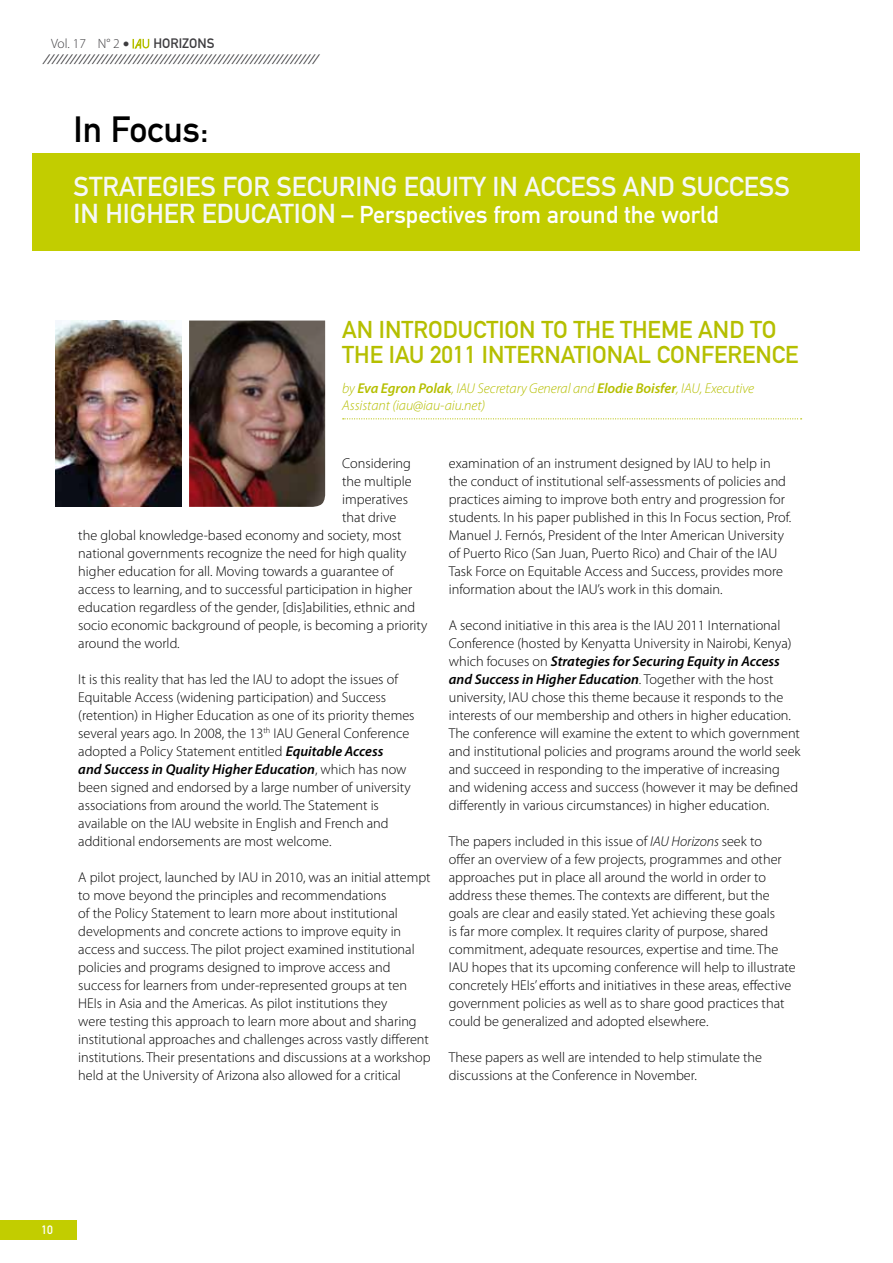
<style>
.page{position:relative;width:893px;height:1263px;background:#fff}
.page>*{position:absolute;margin:0;border:0;box-sizing:border-box;transform-origin:0 0}
.t1{font:36px "DIN Mittelschrift Std";color:#000}
.t2{font:27px "DIN Mittelschrift Std";color:#f6f8f7}
.t3{font:24px "DIN Mittelschrift Std";color:#b5bf00}
.t4{font:24px "DIN Mittelschrift Std";color:#fff}
.t5{font:300 14.25px/18px "Myriad Pro";color:#000}
.t6{font:italic 300 14.25px/17.1px "Myriad Pro";letter-spacing:-.005em;color:#b5bf00}
.t7{font:italic 13.5px "DIN Mittelschrift Std";color:#3e3d40}
.t8{font:300 13.5px "Myriad Pro";color:#3e3d40}
.t9{font:12px "DIN Mittelschrift Std";color:#fff}
.s1{font-size:27px}
.s2{font-family:"DIN Mittelschrift Std";font-weight:400}
.s3{font-weight:600}
.s4{font-weight:600;font-style:italic}
.s5{font-style:italic}
</style>
<div class="page">
<svg style="left:133px;top:39px;width:16px;height:10px"></svg>
<div style="left:0;top:1220px;width:77px;height:20px;background:#c2cd00"></div>
<div style="left:33px;top:153px;width:827px;height:98px;background:#c2cd00"></div>
<svg style="left:343px;top:418px;width:459px;height:1px"></svg>
<img style="left:189px;top:321px;width:136px;height:186px">
<img style="left:55px;top:320px;width:127px;height:187px">
<p class="t8" style="left:51px;top:36px;width:165px">Vol. 17 N° 2 <span class="s1">•</span> <span class="s2">HORIZONS</span></p>
<p class="t7" style="left:43px;top:51px;width:282px">/////////////////////////////////////////////////////////////</p>
<h1 class="t1" style="left:74px;top:108px;width:137px">IN FOCUS:</h1>
<h2 class="t2" style="left:74px;top:171px;width:61px">STRATEGIES</h2>
<h2 class="t2" style="left:222px;top:171px;width:17px">FOR</h2>
<h2 class="t2" style="left:276px;top:171px;width:32px">SECURING</h2>
<h2 class="t2" style="left:404px;top:171px;width:45px">EQUITY</h2>
<h2 class="t2" style="left:493px;top:171px;width:64px">IN ACCESS</h2>
<h2 class="t2" style="left:623px;top:171px;width:90px">AND SUCCESS</h2>
<h2 class="t2" style="left:74px;top:198px;width:65px">IN HIGHER</h2>
<h2 class="t2" style="left:202px;top:198px;width:48px">EDUCATION</h2>
<h3 class="t4" style="left:342px;top:201px;width:379px">– PERSPECTIVES FROM AROUND THE WORLD</h3>
<h3 class="t3" style="left:342px;top:315px;width:50px">AN INTRO</h3>
<h3 class="t3" style="left:443px;top:315px;width:29px">DUCTION</h3>
<h3 class="t3" style="left:541px;top:315px;width:47px">TO THE</h3>
<h3 class="t3" style="left:620px;top:315px;width:16px">THEME</h3>
<h3 class="t3" style="left:698px;top:315px;width:66px">AN D TO</h3>
<h3 class="t3" style="left:342px;top:340px;width:15px">THE</h3>
<h3 class="t3" style="left:389px;top:340px;width:114px">IAU 2011 INTERNATIONAL</h3>
<h3 class="t3" style="left:657px;top:340px;width:29px">CONFERENCE</h3>
<p class="t6" style="left:342px;top:379px;width:414px">by <span class="s3">Eva Egron Polak</span>, IAU Secretary General and <span class="s3">Elodie Boisfer</span>, IAU, Executive<br>Assistant (iau@iau-aiu.net)</p>
<p class="t5" style="left:342px;top:454px;width:70px">Considering</p>
<p class="t5" style="left:342px;top:472px;width:71px">the multiple</p>
<p class="t5" style="left:342px;top:490px;width:68px">imperatives</p>
<p class="t5" style="left:342px;top:508px;width:56px">that drive</p>
<p class="t5" style="left:78px;top:526px;width:325px">the global knowledge-based economy and society, most</p>
<p class="t5" style="left:78px;top:544px;width:330px">national governments recognize the need for high quality</p>
<p class="t5" style="left:78px;top:562px;width:317px">higher education for all. Moving towards a guarantee of</p>
<p class="t5" style="left:78px;top:580px;width:336px">access to learning, and to successful participation in higher</p>
<p class="t5" style="left:78px;top:598px;width:338px">education regardless of the gender, [dis]abilities, ethnic and</p>
<p class="t5" style="left:78px;top:616px;width:351px">socio economic background of people, is becoming a priority</p>
<p class="t5" style="left:78px;top:634px;width:103px">around the world.</p>
<p class="t5" style="left:78px;top:670px;width:338px">It is this reality that has led the IAU to adopt the issues of Equitable Access (widening participation) and Success (retention) in Higher Education as one of its priority themes several years ago. In 2008, the 13<sup>th</sup> IAU General Conference adopted a Policy Statement entitled <span class="s4">Equitable Access<br>and Success in Quality Higher Education</span>, which has now been signed and endorsed by a large number of university associations from around the world. The Statement is available on the IAU website in English and French and additional endorsements are most welcome.</p>
<p class="t5" style="left:78px;top:868px;width:354px">A pilot project, launched by IAU in 2010, was an initial attempt to move beyond the principles and recommendations<br>of the Policy Statement to learn more about institutional developments and concrete actions to improve equity in access and success. The pilot project examined institutional policies and programs designed to improve access and success for learners from under-represented groups at ten HEIs in Asia and the Americas. As pilot institutions they<br>were testing this approach to learn more about and sharing institutional approaches and challenges across vastly different institutions. Their presentations and discussions at a workshop held at the University of Arizona also allowed for a critical</p>
<p class="t5" style="left:449px;top:454px;width:344px">examination of an instrument designed by IAU to help in the conduct of institutional self-assessments of policies and practices aiming to improve both entry and progression for students. In his paper published in this In Focus section, Prof.<br>Manuel J. Fernós, President of the Inter American University of Puerto Rico (San Juan, Puerto Rico) and Chair of the IAU Task Force on Equitable Access and Success, provides more information about the IAU’s work in this domain.</p>
<p class="t5" style="left:449px;top:616px;width:353px">A second initiative in this area is the IAU 2011 International Conference (hosted by Kenyatta University in Nairobi, Kenya) which focuses on <span class="s4">Strategies for Securing Equity in Access and Success in Higher Education</span>. Together with the host university, IAU chose this theme because it responds to the interests of our membership and others in higher education.<br>The conference will examine the extent to which government and institutional policies and programs around the world seek and succeed in responding to the imperative of increasing and widening access and success (however it may be defined differently in various circumstances) in higher education.</p>
<p class="t5" style="left:449px;top:832px;width:349px">The papers included in this issue of <span class="s5">IAU Horizons</span> seek to<br>offer an overview of a few projects, programmes and other approaches put in place all around the world in order to address these themes. The contexts are different, but the goals are clear and easily stated. Yet achieving these goals<br>is far more complex. It requires clarity of purpose, shared commitment, adequate resources, expertise and time. The IAU hopes that its upcoming conference will help to illustrate concretely HEIs’ efforts and initiatives in these areas, effective government policies as well as to share good practices that could be generalized and adopted elsewhere.</p>
<p class="t5" style="left:449px;top:1048px;width:315px">These papers as well are intended to help stimulate the discussions at the Conference in November.</p>
<p class="t9" style="left:41px;top:1223px;width:13px">10</p>
</div>
